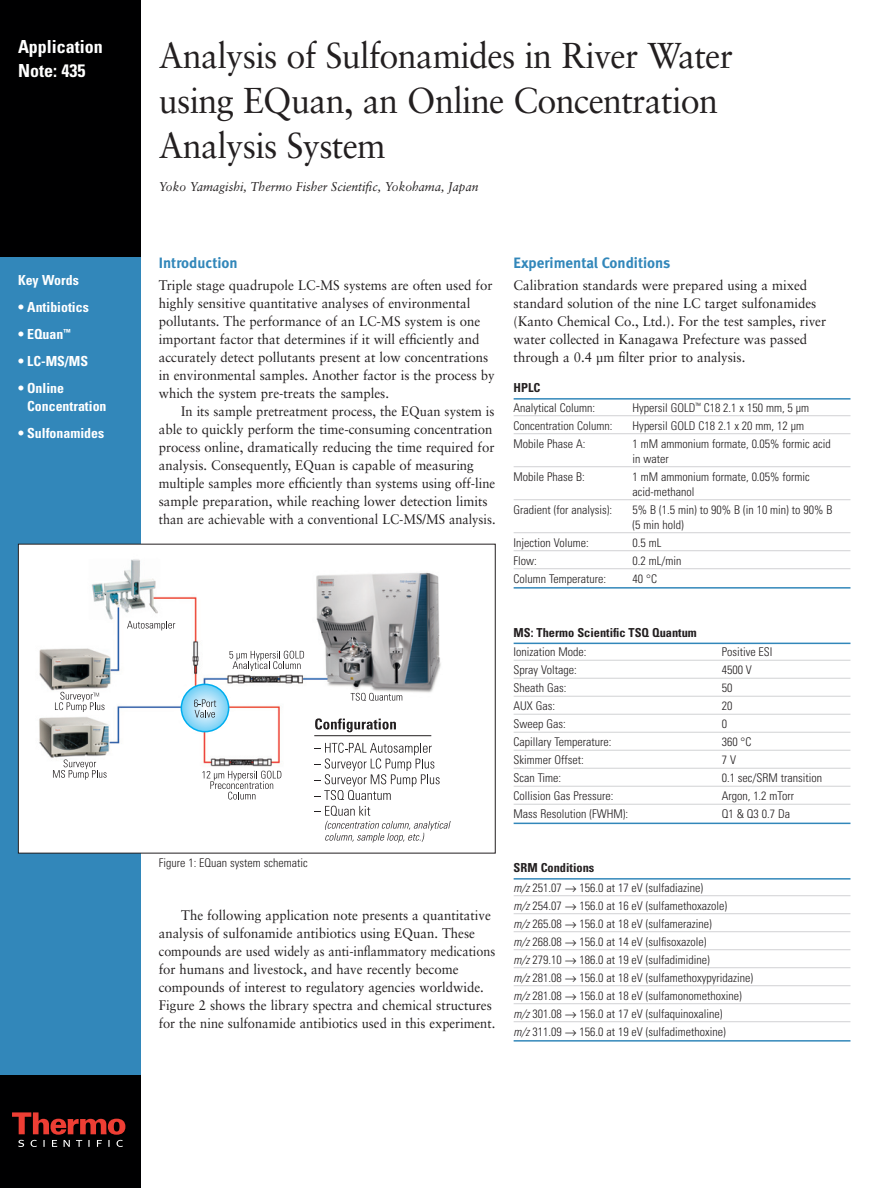
<style>
.page{position:relative;width:891px;height:1188px;background:#fff}
.page>*{position:absolute;margin:0;border:0;box-sizing:border-box;transform-origin:0 0}
.t1{font:36px/45px "Sabon";letter-spacing:-.02em;color:#231f20;scale:.95 1}
.t2{font:700 condensed 18px/24px "Univers";color:#fff}
.t3{font:15px "Meta Bold LF";color:#3287ba}
.t4{font:13.8px/18px "Sabon";color:#231f20;scale:.95 1}
.t5{font:13.8px/18px "Sabon";color:#231f20;scale:.93 1}
.t6{font:700 condensed 13.8px/18px "Univers";color:#fff}
.t7{font:italic 12.75px "Sabon";color:#231f20;scale:.95 1}
.t8{font:700 condensed 12.3px "Univers";color:#231f20}
.t9{font:300 condensed 12px/18px "Univers";color:#231f20}
.s1{font-style:italic}
</style>
<div class="page">
<hr style="left:514px;top:398px;width:336px;height:2px;background:#3287ba">
<hr style="left:514px;top:415px;width:336px;height:1px;background:#d1d2d4">
<hr style="left:514px;top:433px;width:336px;height:1px;background:#d1d2d4">
<hr style="left:514px;top:466px;width:336px;height:1px;background:#d1d2d4">
<hr style="left:514px;top:499px;width:336px;height:1px;background:#d1d2d4">
<hr style="left:514px;top:532px;width:336px;height:1px;background:#d1d2d4">
<hr style="left:514px;top:550px;width:336px;height:1px;background:#d1d2d4">
<hr style="left:514px;top:568px;width:336px;height:1px;background:#d1d2d4">
<hr style="left:514px;top:587px;width:336px;height:2px;background:#3287ba">
<hr style="left:514px;top:643px;width:336px;height:1px;background:#3287ba">
<hr style="left:514px;top:660px;width:336px;height:1px;background:#d1d2d4">
<hr style="left:514px;top:678px;width:336px;height:1px;background:#d1d2d4">
<hr style="left:514px;top:696px;width:336px;height:1px;background:#d1d2d4">
<hr style="left:514px;top:714px;width:336px;height:1px;background:#d1d2d4">
<hr style="left:514px;top:732px;width:336px;height:1px;background:#d1d2d4">
<hr style="left:514px;top:750px;width:336px;height:1px;background:#d1d2d4">
<hr style="left:514px;top:768px;width:336px;height:1px;background:#d1d2d4">
<hr style="left:514px;top:786px;width:336px;height:1px;background:#d1d2d4">
<hr style="left:514px;top:804px;width:336px;height:1px;background:#d1d2d4">
<hr style="left:514px;top:823px;width:336px;height:1px;background:#3287ba">
<hr style="left:514px;top:878px;width:336px;height:2px;background:#3287ba">
<hr style="left:514px;top:895px;width:336px;height:1px;background:#d1d2d4">
<hr style="left:514px;top:913px;width:336px;height:1px;background:#d1d2d4">
<hr style="left:514px;top:931px;width:336px;height:1px;background:#d1d2d4">
<hr style="left:514px;top:949px;width:336px;height:1px;background:#d1d2d4">
<hr style="left:514px;top:967px;width:336px;height:1px;background:#d1d2d4">
<hr style="left:514px;top:985px;width:336px;height:1px;background:#d1d2d4">
<hr style="left:514px;top:1003px;width:336px;height:1px;background:#d1d2d4">
<hr style="left:514px;top:1021px;width:336px;height:1px;background:#d1d2d4">
<hr style="left:514px;top:1040px;width:336px;height:2px;background:#3287ba">
<div style="left:0;top:257px;width:141px;height:931px;background:#3287ba"></div>
<div style="left:0;top:0;width:141px;height:257px;background:#000001"></div>
<div style="left:0;top:1076px;width:141px;height:112px;background:#000001"></div>
<svg style="left:12px;top:1112px;width:113px;height:35px"></svg>
<div style="left:18px;top:544px;width:477px;height:309px;background:#fff"></div>
<img style="left:39px;top:559px;width:402px;height:247px">
<svg style="left:315px;top:718px;width:81px;height:14px"></svg>
<svg style="left:314px;top:743px;width:126px;height:57px"></svg>
<hr style="left:314px;top:735px;width:117px;height:1px;background:#231f20">
<svg style="left:55px;top:692px;width:50px;height:20px"></svg>
<svg style="left:53px;top:759px;width:54px;height:21px"></svg>
<svg style="left:127px;top:621px;width:48px;height:9px"></svg>
<svg style="left:229px;top:651px;width:75px;height:20px"></svg>
<svg style="left:202px;top:771px;width:79px;height:29px"></svg>
<svg style="left:181px;top:684px;width:48px;height:48px"></svg>
<div style="left:181px;top:684px;width:48px;height:48px;border:2px solid #00aeef;border-radius:50%"></div>
<svg style="left:194px;top:699px;width:22px;height:19px"></svg>
<svg style="left:351px;top:693px;width:51px;height:8px"></svg>
<svg style="left:314px;top:806px;width:137px;height:37px"></svg>
<div style="left:18px;top:544px;width:478px;height:310px;border:1px solid #231f20"></div>
<h2 class="t2" style="left:18px;top:37px;width:86px">Application<br>Note: 435</h2>
<p class="t6" style="left:18px;top:272px;width:62px">Key Words</p>
<p class="t6" style="left:18px;top:299px;width:72px">• Antibiotics</p>
<p class="t6" style="left:18px;top:326px;width:54px">• EQuan<sup>™</sup></p>
<p class="t6" style="left:18px;top:353px;width:72px">• LC-MS/MS</p>
<p class="t6" style="left:27px;top:380px;width:81px;text-indent:-9px">• Online<br>Concentration</p>
<p class="t6" style="left:18px;top:425px;width:88px">• Sulfonamides</p>
<h1 class="t1" style="left:159px;top:36px;width:606px">Analysis of Sulfonamides in River Water using EQuan, an Online Concentration<br>Analysis System</h1>
<p class="t7" style="left:159px;top:181px;width:338px">Yoko Yamagishi, Thermo Fisher Scientific, Yokohama, Japan</p>
<p class="t3" style="left:159px;top:257px;width:80px">Introduction</p>
<p class="t4" style="left:159px;top:277px;width:355px">Triple stage quadrupole LC-MS systems are often used for highly sensitive quantitative analyses of environmental pollutants. The performance of an LC-MS system is one important factor that determines if it will efficiently and accurately detect pollutants present at low concentrations in environmental samples. Another factor is the process by which the system pre-treats the samples.</p>
<p class="t5" style="left:159px;top:403px;width:364px;text-indent:23px">In its sample pretreatment process, the EQuan system is able to quickly perform the time-consuming concentration process online, dramatically reducing the time required for analysis. Consequently, EQuan is capable of measuring multiple samples more efficiently than systems using off-line sample preparation, while reaching lower detection limits than are achievable with a conventional LC-MS/MS analysis.</p>
<p class="t9" style="left:159px;top:855px;width:150px">Figure 1: EQuan system schematic</p>
<p class="t4" style="left:159px;top:907px;width:356px;text-indent:23px">The following application note presents a quantitative analysis of sulfonamide antibiotics using EQuan. These compounds are used widely as anti-inflammatory medications for humans and livestock, and have recently become compounds of interest to regulatory agencies worldwide.<br>Figure 2 shows the library spectra and chemical structures for the nine sulfonamide antibiotics used in this experiment.</p>
<p class="t3" style="left:514px;top:257px;width:158px">Experimental Conditions</p>
<p class="t4" style="left:514px;top:277px;width:331px">Calibration standards were prepared using a mixed standard solution of the nine LC target sulfonamides (Kanto Chemical Co., Ltd.). For the test samples, river water collected in Kanagawa Prefecture was passed through a 0.4 µm filter prior to analysis.</p>
<p class="t8" style="left:514px;top:383px;width:28px">HPLC</p>
<p class="t9" style="left:514px;top:400px;width:83px">Analytical Column:</p>
<p class="t9" style="left:633px;top:400px;width:178px">Hypersil GOLD<sup>™</sup> C18 2.1 x 150 mm, 5 µm</p>
<p class="t9" style="left:514px;top:418px;width:100px">Concentration Column:</p>
<p class="t9" style="left:633px;top:418px;width:173px">Hypersil GOLD C18 2.1 x 20 mm, 12 µm</p>
<p class="t9" style="left:514px;top:436px;width:73px">Mobile Phase A:</p>
<p class="t9" style="left:633px;top:437px;width:200px;line-height:15px">1 mM ammonium formate, 0.05% formic acid in water</p>
<p class="t9" style="left:514px;top:469px;width:73px">Mobile Phase B:</p>
<p class="t9" style="left:633px;top:470px;width:179px;line-height:15px">1 mM ammonium formate, 0.05% formic acid-methanol</p>
<p class="t9" style="left:514px;top:502px;width:100px">Gradient (for analysis):</p>
<p class="t9" style="left:633px;top:503px;width:201px;line-height:15px">5% B (1.5 min) to 90% B (in 10 min) to 90% B (5 min hold)</p>
<p class="t9" style="left:514px;top:535px;width:77px">Injection Volume:</p>
<p class="t9" style="left:633px;top:535px;width:30px">0.5 mL</p>
<p class="t9" style="left:514px;top:553px;width:25px">Flow:</p>
<p class="t9" style="left:633px;top:553px;width:50px">0.2 mL/min</p>
<p class="t9" style="left:514px;top:571px;width:94px">Column Temperature:</p>
<p class="t9" style="left:633px;top:571px;width:26px">40 °C</p>
<p class="t8" style="left:514px;top:628px;width:185px">MS: Thermo Scientific TSQ Quantum</p>
<p class="t9" style="left:514px;top:644px;width:74px">Ionization Mode:</p>
<p class="t9" style="left:722px;top:644px;width:52px">Positive ESI</p>
<p class="t9" style="left:514px;top:662px;width:65px">Spray Voltage:</p>
<p class="t9" style="left:722px;top:662px;width:32px">4500 V</p>
<p class="t9" style="left:514px;top:680px;width:54px">Sheath Gas:</p>
<p class="t9" style="left:722px;top:680px;width:12px">50</p>
<p class="t9" style="left:514px;top:698px;width:43px">AUX Gas:</p>
<p class="t9" style="left:722px;top:698px;width:12px">20</p>
<p class="t9" style="left:514px;top:716px;width:54px">Sweep Gas:</p>
<p class="t9" style="left:722px;top:716px;width:7px">0</p>
<p class="t9" style="left:514px;top:734px;width:99px">Capillary Temperature:</p>
<p class="t9" style="left:722px;top:734px;width:31px">360 °C</p>
<p class="t9" style="left:514px;top:752px;width:72px">Skimmer Offset:</p>
<p class="t9" style="left:722px;top:752px;width:16px">7 V</p>
<p class="t9" style="left:514px;top:770px;width:49px">Scan Time:</p>
<p class="t9" style="left:722px;top:770px;width:102px">0.1 sec/SRM transition</p>
<p class="t9" style="left:514px;top:788px;width:101px">Collision Gas Pressure:</p>
<p class="t9" style="left:722px;top:788px;width:74px">Argon, 1.2 mTorr</p>
<p class="t9" style="left:514px;top:806px;width:116px">Mass Resolution (FWHM):</p>
<p class="t9" style="left:722px;top:806px;width:70px">Q1 &amp; Q3 0.7 Da</p>
<p class="t8" style="left:514px;top:863px;width:82px">SRM Conditions</p>
<p class="t9" style="left:514px;top:880px;width:241px"><span class="s1">m/z</span>251.07 → 156.0 at 17 eV (sulfadiazine) <span class="s1">m/z</span>254.07 → 156.0 at 16 eV (sulfamethoxazole) <span class="s1">m/z</span>265.08 → 156.0 at 18 eV (sulfamerazine) <span class="s1">m/z</span>268.08 → 156.0 at 14 eV (sulfisoxazole) <span class="s1">m/z</span>279.10 → 186.0 at 19 eV (sulfadimidine) <span class="s1">m/z</span>281.08 → 156.0 at 18 eV (sulfamethoxypyridazine) <span class="s1">m/z</span>281.08 → 156.0 at 18 eV (sulfamonomethoxine) <span class="s1">m/z</span>301.08 → 156.0 at 17 eV (sulfaquinoxaline) <span class="s1">m/z</span>311.09 → 156.0 at 19 eV (sulfadimethoxine)</p>
</div>
